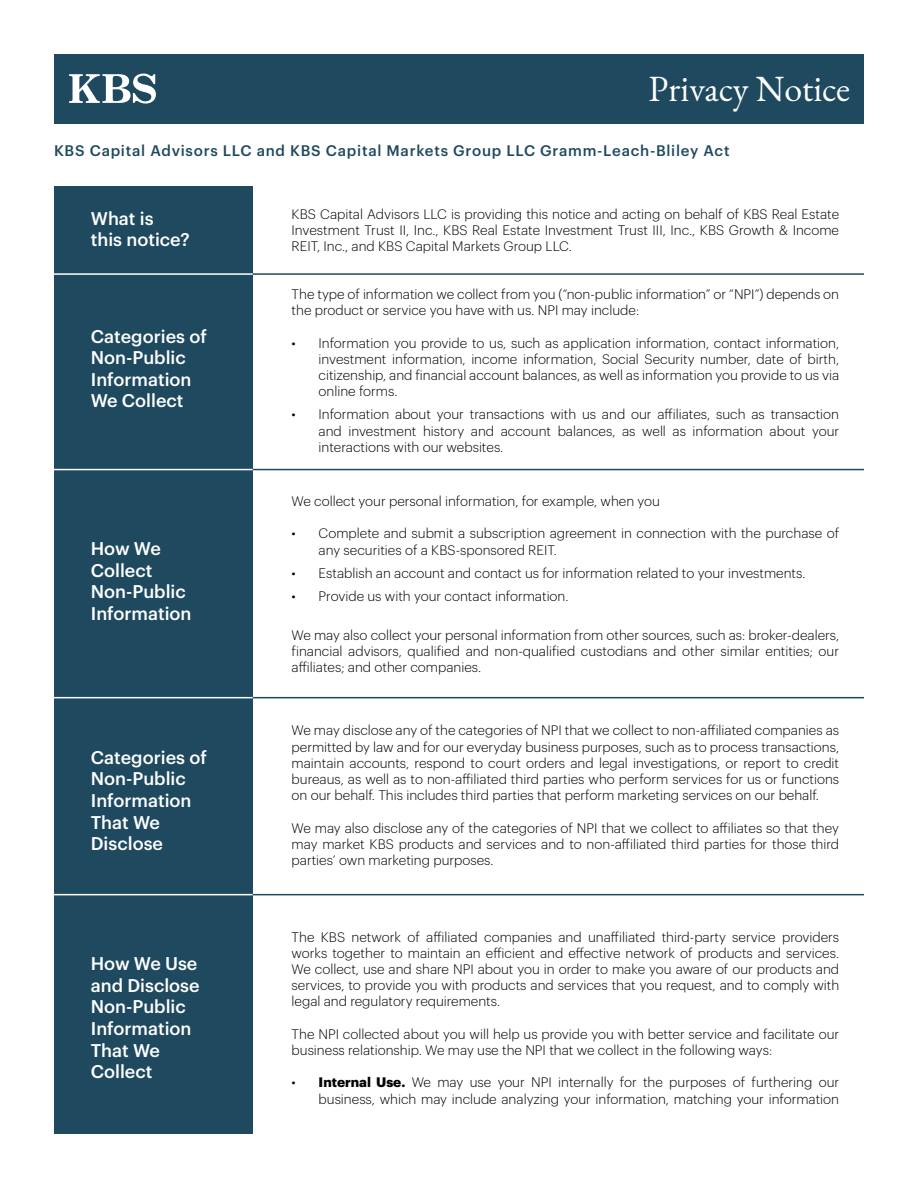
<style>
.page{position:relative;width:918px;height:1188px;background:#fff}
.page>*{position:absolute;margin:0;border:0;box-sizing:border-box;transform-origin:0 0}
.t1{font:36px "EB Garamond";color:#fff}
.t2{font:500 18px/21.6px "Graphik";color:#fff}
.t3{font:500 15px "Graphik";letter-spacing:.05em;color:#1e495e}
.t4{font:300 13.5px/16.2px "Graphik";color:#000;text-align:justify}
.s1{font-weight:700}
</style>
<div class="page">
<div style="left:54px;top:187px;width:199px;height:947px;background:#1e495e"></div>
<hr style="left:253px;top:273px;width:611px;height:2px;background:#1e495e">
<hr style="left:54px;top:273px;width:199px;height:2px;background:#fff">
<hr style="left:253px;top:469px;width:611px;height:1px;background:#1e495e">
<hr style="left:54px;top:469px;width:199px;height:1px;background:#fff">
<hr style="left:253px;top:697px;width:611px;height:1px;background:#1e495e">
<hr style="left:54px;top:697px;width:199px;height:1px;background:#fff">
<hr style="left:253px;top:894px;width:611px;height:1px;background:#1e495e">
<hr style="left:54px;top:894px;width:199px;height:1px;background:#fff">
<div style="left:54px;top:54px;width:810px;height:69px;background:#1e495e"></div>
<svg style="left:69px;top:74px;width:87px;height:30px"></svg>
<h1 class="t1" style="left:649px;top:65px;width:203px">Privacy Notice</h1>
<p class="t3" style="left:54px;top:140px;width:677px">KBS Capital Advisors LLC and KBS Capital Markets Group LLC Gramm-Leach-Bliley Act</p>
<h2 class="t2" style="left:91px;top:206px;width:100px">What is<br>this notice?</h2>
<h2 class="t2" style="left:91px;top:324px;width:118px">Categories of<br>Non-Public<br>Information<br>We Collect</h2>
<h2 class="t2" style="left:91px;top:536px;width:102px">How We<br>Collect<br>Non-Public<br>Information</h2>
<h2 class="t2" style="left:91px;top:745px;width:118px">Categories of<br>Non-Public<br>Information<br>That We<br>Disclose</h2>
<h2 class="t2" style="left:91px;top:951px;width:110px">How We Use and Disclose<br>Non-Public<br>Information<br>That We<br>Collect</h2>
<p class="t4" style="left:292px;top:205px;width:549px">KBS Capital Advisors LLC is providing this notice and acting on behalf of KBS Real Estate Investment Trust II, Inc., KBS Real Estate Investment Trust III, Inc., KBS Growth &amp; Income REIT, Inc., and KBS Capital Markets Group LLC.</p>
<p class="t4" style="left:292px;top:285px;width:549px">The type of information we collect from you (“non-public information” or “NPI”) depends on the product or service you have with us. NPI may include:</p>
<p class="t4" style="left:319px;top:334px;width:522px;text-indent:-27px">• Information you provide to us, such as application information, contact information, investment information, income information, Social Security number, date of birth, citizenship, and financial account balances, as well as information you provide to us via online forms.</p>
<p class="t4" style="left:319px;top:405px;width:522px;text-indent:-27px">• Information about your transactions with us and our affiliates, such as transaction and investment history and account balances, as well as information about your interactions with our websites.</p>
<p class="t4" style="left:292px;top:492px;width:370px">We collect your personal information, for example, when you</p>
<p class="t4" style="left:319px;top:524px;width:522px;text-indent:-27px">• Complete and submit a subscription agreement in connection with the purchase of any securities of a KBS-sponsored REIT.</p>
<p class="t4" style="left:292px;top:564px;width:515px">• Establish an account and contact us for information related to your investments.</p>
<p class="t4" style="left:292px;top:587px;width:279px">• Provide us with your contact information.</p>
<p class="t4" style="left:292px;top:626px;width:549px">We may also collect your personal information from other sources, such as: broker-dealers, financial advisors, qualified and non-qualified custodians and other similar entities; our affiliates; and other companies.</p>
<p class="t4" style="left:292px;top:721px;width:549px">We may disclose any of the categories of NPI that we collect to non-affiliated companies as permitted by law and for our everyday business purposes, such as to process transactions, maintain accounts, respond to court orders and legal investigations, or report to credit bureaus, as well as to non-affiliated third parties who perform services for us or functions on our behalf. This includes third parties that perform marketing services on our behalf.</p>
<p class="t4" style="left:292px;top:818px;width:549px">We may also disclose any of the categories of NPI that we collect to affiliates so that they may market KBS products and services and to non-affiliated third parties for those third parties’ own marketing purposes.</p>
<p class="t4" style="left:292px;top:928px;width:549px">The KBS network of affiliated companies and unaffiliated third-party service providers works together to maintain an efficient and effective network of products and services.<br>We collect, use and share NPI about you in order to make you aware of our products and services, to provide you with products and services that you request, and to comply with legal and regulatory requirements.</p>
<p class="t4" style="left:292px;top:1025px;width:549px">The NPI collected about you will help us provide you with better service and facilitate our business relationship. We may use the NPI that we collect in the following ways:</p>
<p class="t4" style="left:292px;top:1073px;width:549px;text-align:right">• <span class="s1">Internal Use.</span> We may use your NPI internally for the purposes of furthering our business, which may include analyzing your information, matching your information</p>
</div>
